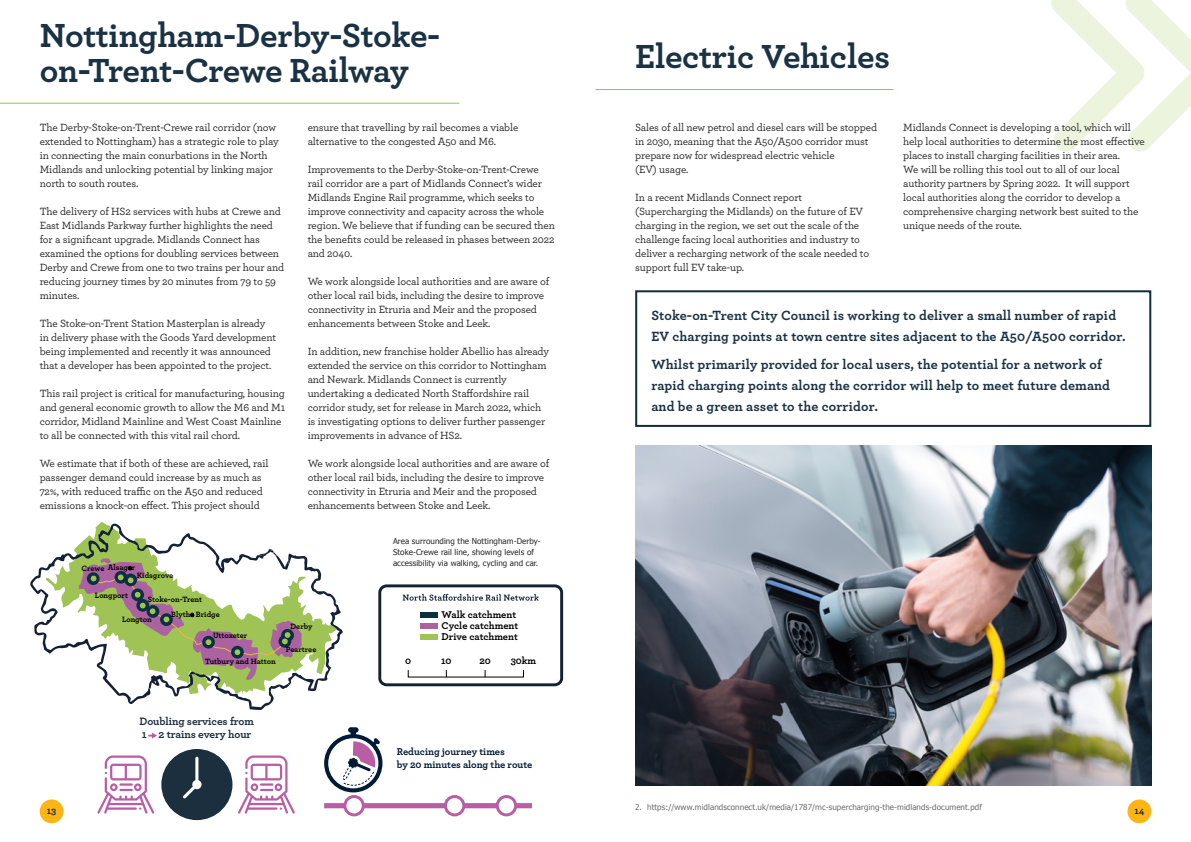
<style>
.page{position:relative;width:1191px;height:842px;background:#fff}
.page>*{position:absolute;margin:0;border:0;box-sizing:border-box;transform-origin:0 0}
.t1{font:700 35px/35px "Archer";letter-spacing:-.01em;color:#1a3243}
.t2{font:700 14.2px "Archer";letter-spacing:-.01em;color:#1b2f3f}
.t3{font:700 14px/21px "Archer";letter-spacing:.01em;color:#1a3243}
.t4{font:700 11.3px/13.5px "Archer";letter-spacing:-.01em;color:#1b2f3f}
.t5{font:500 11px/14px "Archer";letter-spacing:-.01em;color:#292829}
.t6{font:700 10.4px/12.5px "Archer";letter-spacing:-.005em;color:#001b35}
.t7{font:700 10.3px/10.9px "Archer";color:#000}
.t8{font:700 10px "Archer";color:#0f2c3d}
.t9{font:700 8.1px/15.1px "Archer";color:#000}
.t10{font:8px/11px "Tahoma";letter-spacing:.01em;color:#292829}
.t11{font:8px "Tahoma";letter-spacing:.01em;color:#6d6e71}
.s1{font-weight:500}
</style>
<div class="page">
<svg style="left:1051px;top:0;width:140px;height:152px"></svg>
<hr style="left:0;top:103px;width:459px;height:1px;background:#92c83f">
<hr style="left:595px;top:89px;width:298px;height:1px;background:#92c83f">
<div style="left:635px;top:290px;width:516px;height:137px;border:2px solid #0f2c3d"></div>
<svg style="left:30px;top:523px;width:313px;height:187px"></svg>
<div style="left:378px;top:584px;width:185px;height:102px;background:#fff;border:3px solid #142035;border-radius:7px"></div>
<svg style="left:403px;top:594px;width:135px;height:7px"></svg>
<div style="left:420px;top:612px;width:18px;height:6px;background:#0b3041"></div>
<div style="left:420px;top:624px;width:18px;height:5px;background:#ab62a1"></div>
<div style="left:420px;top:634px;width:18px;height:6px;background:#9fc455"></div>
<svg style="left:324px;top:727px;width:58px;height:65px"></svg>
<div style="left:324px;top:803px;width:208px;height:5px;background:#b95ea4"></div>
<div style="left:345px;top:796px;width:18px;height:19px;background:#fff;border-radius:50%"></div>
<div style="left:343px;top:795px;width:22px;height:21px;border:3px solid #b95ea4;border-radius:50%"></div>
<div style="left:445px;top:796px;width:19px;height:19px;background:#fff;border-radius:50%"></div>
<div style="left:444px;top:795px;width:21px;height:21px;border:3px solid #b95ea4;border-radius:50%"></div>
<div style="left:497px;top:796px;width:18px;height:19px;background:#fff;border-radius:50%"></div>
<div style="left:496px;top:795px;width:21px;height:21px;border:3px solid #b95ea4;border-radius:50%"></div>
<svg style="left:161px;top:749px;width:71px;height:71px"></svg>
<svg style="left:238px;top:755px;width:57px;height:58px"></svg>
<svg style="left:97px;top:755px;width:57px;height:58px"></svg>
<svg style="left:148px;top:732px;width:9px;height:7px"></svg>
<img style="left:635px;top:446px;width:516px;height:339px">
<div style="left:40px;top:799px;width:23px;height:24px;background:#fcb515;border-radius:50%"></div>
<div style="left:1127px;top:799px;width:24px;height:24px;background:#fcb515;border-radius:50%"></div>
<h1 class="t1" style="left:40px;top:15px;width:402px">Nottingham-Derby-Stoke&shy;on-Trent-Crewe Railway</h1>
<p class="t5" style="left:40px;top:119px;width:240px">The Derby-Stoke-on-Trent-Crewe rail corridor (now extended to Nottingham) has a strategic role to play in connecting the main conurbations in the North Midlands and unlocking potential by linking major north to south routes.</p>
<p class="t5" style="left:40px;top:203px;width:246px">The delivery of HS2 services with hubs at Crewe and East Midlands Parkway further highlights the need for a significant upgrade. Midlands Connect has examined the options for doubling services between Derby and Crewe from one to two trains per hour and reducing journey times by 20 minutes from 79 to 59 minutes.</p>
<p class="t5" style="left:40px;top:315px;width:238px">The Stoke-on-Trent Station Masterplan is already in delivery phase with the Goods Yard development being implemented and recently it was announced that a developer has been appointed to the project.</p>
<p class="t5" style="left:40px;top:385px;width:247px">This rail project is critical for manufacturing, housing and general economic growth to allow the M6 and M1 corridor, Midland Mainline and West Coast Mainline to all be connected with this vital rail chord.</p>
<p class="t5" style="left:40px;top:455px;width:230px">We estimate that if both of these are achieved, rail passenger demand could increase by as much as 72%, with reduced traffic on the A50 and reduced emissions a knock-on effect. This project should</p>
<p class="t9" style="left:81px;top:559px;width:56px">Crewe Alsag<span class="s1">e</span>r</p>
<p class="t9" style="left:137px;top:567px;width:38px">Kidsgrove</p>
<p class="t5" style="left:308px;top:119px;width:212px">ensure that travelling by rail becomes a viable alternative to the congested A50 and M6.</p>
<p class="t5" style="left:308px;top:161px;width:249px">Improvements to the Derby-Stoke-on-Trent-Crewe rail corridor are a part of Midlands Connect’s wider Midlands Engine Rail programme, which seeks to improve connectivity and capacity across the whole region. We believe that if funding can be secured then the benefits could be released in phases between 2022 and 2040.</p>
<p class="t5" style="left:308px;top:273px;width:243px">We work alongside local authorities and are aware of other local rail bids, including the desire to improve connectivity in Etruria and Meir and the proposed enhancements between Stoke and Leek.</p>
<p class="t5" style="left:308px;top:343px;width:243px">In addition, new franchise holder Abellio has already extended the service on this corridor to Nottingham and Newark. Midlands Connect is currently undertaking a dedicated North Staffordshire rail corridor study, set for release in March 2022, which is investigating options to deliver further passenger improvements in advance of HS2.</p>
<p class="t5" style="left:308px;top:455px;width:243px">We work alongside local authorities and are aware of other local rail bids, including the desire to improve connectivity in Etruria and Meir and the proposed enhancements between Stoke and Leek.</p>
<p class="t10" style="left:393px;top:535px;width:149px">Area surrounding the Nottingham-Derby-<br>Stoke-Crewe rail line, showing levels of accessibility via walking, cycling and car.</p>
<p class="t9" style="left:95px;top:588px;width:35px">Longport</p>
<p class="t9" style="left:171px;top:591px;width:50px;text-indent:-23px">Stoke-on-Trent<br>Blyth<span class="s1">e</span> Bridge</p>
<p class="t9" style="left:122px;top:611px;width:31px">Longton</p>
<p class="t9" style="left:213px;top:627px;width:36px">Uttoxeter</p>
<p class="t9" style="left:205px;top:653px;width:72px">Tutbury and Hatton</p>
<p class="t9" style="left:290px;top:618px;width:23px">Derby</p>
<p class="t9" style="left:286px;top:641px;width:32px">Peartree</p>
<p class="t2" style="left:128px;top:710px;width:140px">1 2 trains every hour</p>
<p class="t4" style="left:139px;top:714px;width:116px">Doubling services from<br>1 2 trains every hour</p>
<p class="t7" style="left:441px;top:609px;width:78px">Walk catchment<br>Cycle catchment<br>Drive catchment</p>
<p class="t7" style="left:405px;top:655px;width:8px">0</p>
<p class="t7" style="left:441px;top:655px;width:12px">10</p>
<p class="t7" style="left:479px;top:655px;width:13px">20</p>
<p class="t7" style="left:510px;top:655px;width:27px">30km</p>
<p class="t6" style="left:397px;top:745px;width:137px">Reducing journey times<br>by 20 minutes along the route</p>
<h1 class="t1" style="left:635px;top:36px;width:256px">Electric Vehicles</h1>
<p class="t5" style="left:635px;top:119px;width:243px">Sales of all new petrol and diesel cars will be stopped in 2030, meaning that the A50/A500 corridor must prepare now for widespread electric vehicle<br>(EV) usage.</p>
<p class="t5" style="left:635px;top:189px;width:235px">In a recent Midlands Connect report (Supercharging the Midlands) on the future of EV charging in the region, we set out the scale of the challenge facing local authorities and industry to deliver a recharging network of the scale needed to support full EV take-up.</p>
<p class="t5" style="left:903px;top:119px;width:243px">Midlands Connect is developing a tool, which will help local authorities to determine the most effective places to install charging facilities in their area.<br>We will be rolling this tool out to all of our local authority partners by Spring 2022. It will support local authorities along the corridor to develop a comprehensive charging network best suited to the unique needs of the route.</p>
<p class="t3" style="left:651px;top:304px;width:476px">Stoke-on-Trent City Council is working to deliver a small number of rapid<br>EV charging points at town centre sites adjacent to the A50/A500 corridor.</p>
<p class="t3" style="left:651px;top:353px;width:460px">Whilst primarily provided for local users, the potential for a network of rapid charging points along the corridor will help to meet future demand and be a green asset to the corridor.</p>
<p class="t11" style="left:635px;top:801px;width:348px">2. https://www.midlandsconnect.uk/media/1787/mc-supercharging-the-midlands-document.pdf</p>
<p class="t8" style="left:47px;top:803px;width:11px">13</p>
<p class="t8" style="left:1134px;top:803px;width:12px">14</p>
</div>
